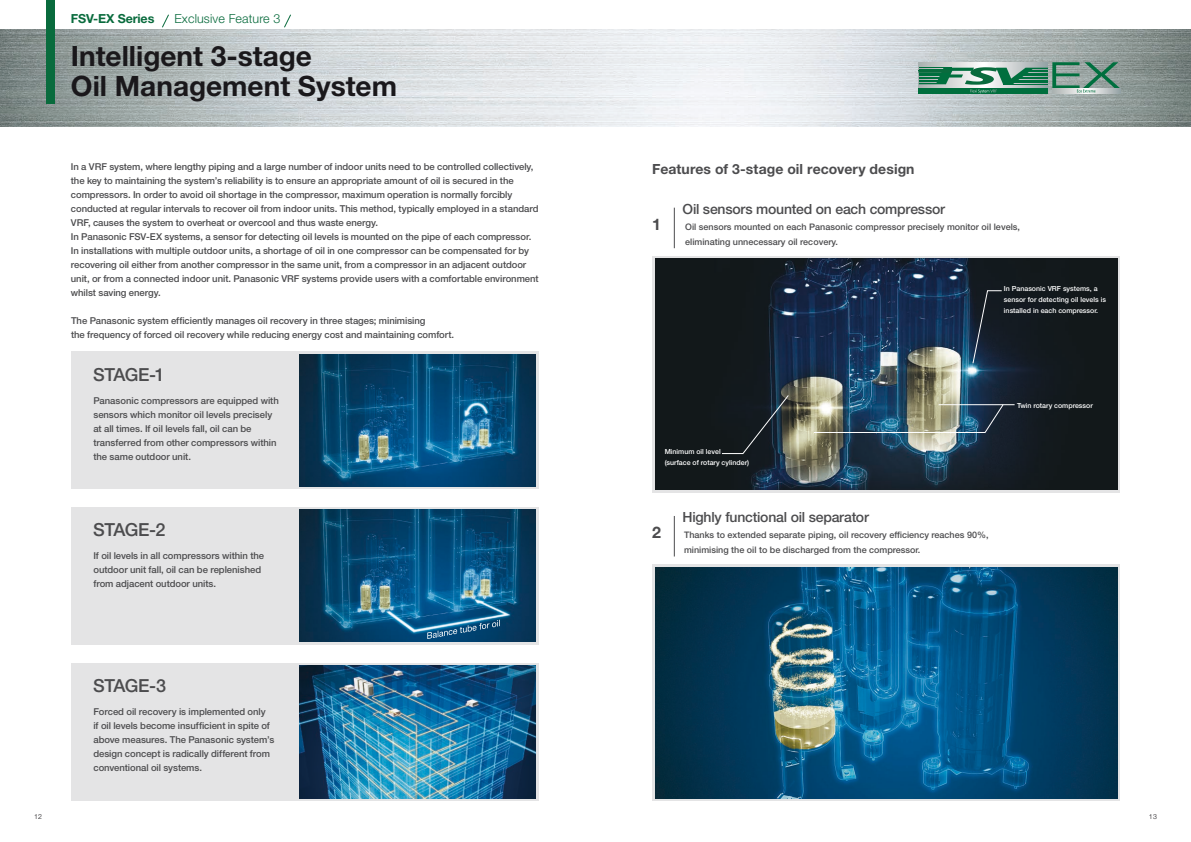
<style>
.page{position:relative;width:1191px;height:842px;background:#fff}
.page>*{position:absolute;margin:0;border:0;box-sizing:border-box;transform-origin:0 0}
.t1{font:700 28px/30px "Helvetica Neue LT Std";color:#1a181b}
.t2{font:500 18px "Helvetica Neue LT Std";letter-spacing:-.035em;color:#4c4c4e}
.t3{font:700 16px "Helvetica Neue LT Std";color:#4c4c4e}
.t4{font:500 14px "Helvetica Neue LT Std";letter-spacing:-.015em;color:#4c4c4e}
.t5{font:700 14px "Helvetica Neue LT Std";letter-spacing:.005em;color:#4c4c4e}
.t6{font:300 12.5px "Helvetica Neue LT Std";letter-spacing:.01em;color:#096b3d}
.t7{font:700 12.5px "Helvetica Neue LT Std";letter-spacing:-.01em;color:#096b3d}
.t8{font:500 9.5px/14px "Helvetica Neue LT Std";letter-spacing:-.005em;color:#4c4c4e}
.t9{font:500 9px/14.8px "Helvetica Neue LT Std";color:#4c4c4e}
.t10{font:500 7px/10.8px "Helvetica Neue LT Std";color:#fff}
.t11{font:300 7px "Helvetica Neue LT Std";color:#1a181b}
</style>
<div class="page">
<img style="left:0;top:30px;width:1191px;height:96px">
<div style="left:71px;top:351px;width:468px;height:138px;background:#e4e4e5"></div>
<svg style="left:652px;top:256px;width:468px;height:237px;fill:#e4e4e5"></svg>
<svg style="left:652px;top:564px;width:468px;height:237px;fill:#e4e4e5"></svg>
<div style="left:71px;top:507px;width:468px;height:137px;background:#e4e4e5"></div>
<div style="left:71px;top:663px;width:468px;height:138px;background:#e4e4e5"></div>
<img style="left:299px;top:354px;width:237px;height:132px">
<img style="left:655px;top:259px;width:462px;height:231px">
<img style="left:655px;top:567px;width:462px;height:231px">
<img style="left:299px;top:510px;width:237px;height:132px">
<img style="left:299px;top:666px;width:237px;height:132px">
<hr style="left:674px;top:208px;width:1px;height:40px;background:#4c4c4e">
<hr style="left:674px;top:516px;width:1px;height:40px;background:#4c4c4e">
<div style="left:918px;top:70px;width:32px;height:1px;border:1px solid #096b3d"></div>
<svg style="left:919px;top:92px;width:129px;height:2px"></svg>
<svg style="left:1052px;top:92px;width:68px;height:2px"></svg>
<svg style="left:919px;top:62px;width:201px;height:30px"></svg>
<div style="left:46px;top:0;width:9px;height:104px;background:#096b3d"></div>
<svg style="left:162px;top:14px;width:7px;height:14px"></svg>
<svg style="left:284px;top:14px;width:7px;height:14px"></svg>
<svg style="left:427px;top:620px;width:73px;height:19px"></svg>
<svg style="left:972px;top:290px;width:30px;height:74px"></svg>
<svg style="left:721px;top:395px;width:67px;height:59px"></svg>
<img style="left:813px;top:404px;width:190px;height:29px">
<hr style="left:938px;top:404px;width:76px;height:1px;background:#fff">
<h3 class="t7" style="left:71px;top:11px;width:85px">FSV-EX Series</h3>
<h3 class="t6" style="left:174px;top:11px;width:107px">Exclusive Feature 3</h3>
<h1 class="t1" style="left:71px;top:41px;width:328px">Intelligent 3-stage<br>Oil Management System</h1>
<p class="t8" style="left:71px;top:160px;width:469px">In a VRF system, where lengthy piping and a large number of indoor units need to be controlled collectively, the key to maintaining the system’s reliability is to ensure an appropriate amount of oil is secured in the compressors. In order to avoid oil shortage in the compressor, maximum operation is normally forcibly conducted at regular intervals to recover oil from indoor units. This method, typically employed in a standard VRF, causes the system to overheat or overcool and thus waste energy.<br>In Panasonic FSV-EX systems, a sensor for detecting oil levels is mounted on the pipe of each compressor.<br>In installations with multiple outdoor units, a shortage of oil in one compressor can be compensated for by recovering oil either from another compressor in the same unit, from a compressor in an adjacent outdoor unit, or from a connected indoor unit. Panasonic VRF systems provide users with a comfortable environment whilst saving energy.</p>
<h3 class="t5" style="left:652px;top:160px;width:264px">Features of 3-stage oil recovery design</h3>
<h3 class="t4" style="left:682px;top:201px;width:264px">Oil sensors mounted on each compressor</h3>
<h3 class="t3" style="left:652px;top:214px;width:10px">1</h3>
<p class="t9" style="left:685px;top:219px;width:336px">Oil sensors mounted on each Panasonic compressor precisely monitor oil levels, eliminating unnecessary oil recovery.</p>
<p class="t10" style="left:1004px;top:283px;width:104px">In Panasonic VRF systems, a sensor for detecting oil levels is installed in each compressor.</p>
<p class="t8" style="left:71px;top:314px;width:385px">The Panasonic system efficiently manages oil recovery in three stages; minimising<br>the frequency of forced oil recovery while reducing energy cost and maintaining comfort.</p>
<h2 class="t2" style="left:93px;top:364px;width:73px">STAGE-1</h2>
<p class="t8" style="left:93px;top:393px;width:187px">Panasonic compressors are equipped with sensors which monitor oil levels precisely at all times. If oil levels fall, oil can be transferred from other compressors within the same outdoor unit.</p>
<p class="t10" style="left:664px;top:446px;width:86px">Minimum oil level<br>(surface of rotary cylinder)</p>
<h2 class="t2" style="left:93px;top:519px;width:74px">STAGE-2</h2>
<h3 class="t3" style="left:652px;top:522px;width:10px">2</h3>
<p class="t8" style="left:93px;top:548px;width:172px">If oil levels in all compressors within the outdoor unit fall, oil can be replenished from adjacent outdoor units.</p>
<h3 class="t4" style="left:682px;top:509px;width:188px">Highly functional oil separator</h3>
<p class="t9" style="left:684px;top:527px;width:306px">Thanks to extended separate piping, oil recovery efficiency reaches 90%, minimising the oil to be discharged from the compressor.</p>
<p class="t10" style="left:1017px;top:400px;width:77px">Twin rotary compressor</p>
<h2 class="t2" style="left:93px;top:675px;width:74px">STAGE-3</h2>
<p class="t8" style="left:93px;top:705px;width:182px">Forced oil recovery is implemented only<br>if oil levels become insufficient in spite of above measures. The Panasonic system’s design concept is radically different from conventional oil systems.</p>
<p class="t11" style="left:34px;top:812px;width:10px">12</p>
<p class="t11" style="left:1148px;top:812px;width:10px">13</p>
</div>
